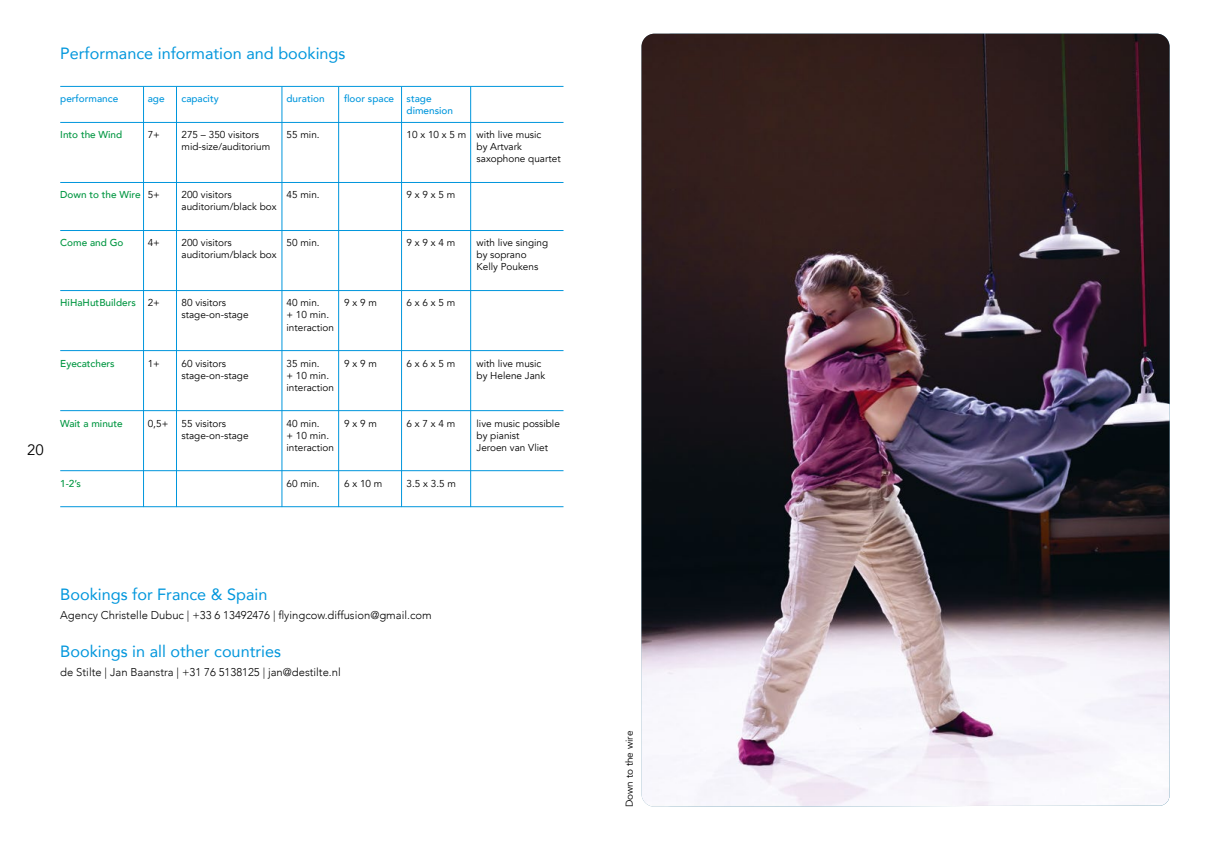
<style>
.page{position:relative;width:1205px;height:851px;background:#fff}
.page>*{position:absolute;margin:0;border:0;box-sizing:border-box;transform-origin:0 0}
.t1{font:16.25px "Avenir";color:#0096dc}
.t2{font:15px "Avenir";color:#000}
.t3{font:300 11.25px "Avenir";color:#000}
.t4{font:10px/12px "Avenir";color:#000}
.t5{font:500 10px "Avenir";color:#009641}
.t6{font:500 10px/12px "Avenir";color:#0096dc}
.s1{font-weight:400;color:#000}
</style>
<div class="page">
<hr style="left:60px;top:86px;width:503px;height:1px;background:#0096dc">
<hr style="left:60px;top:122px;width:503px;height:1px;background:#0096dc">
<hr style="left:60px;top:182px;width:503px;height:1px;background:#0096dc">
<hr style="left:60px;top:230px;width:503px;height:1px;background:#0096dc">
<hr style="left:60px;top:290px;width:503px;height:1px;background:#0096dc">
<hr style="left:60px;top:350px;width:503px;height:1px;background:#0096dc">
<hr style="left:60px;top:410px;width:503px;height:1px;background:#0096dc">
<hr style="left:60px;top:470px;width:503px;height:1px;background:#0096dc">
<hr style="left:60px;top:506px;width:503px;height:1px;background:#0096dc">
<hr style="left:143px;top:87px;width:1px;height:420px;background:#0096dc">
<hr style="left:176px;top:87px;width:1px;height:420px;background:#0096dc">
<hr style="left:282px;top:87px;width:1px;height:420px;background:#0096dc">
<hr style="left:338px;top:87px;width:1px;height:420px;background:#0096dc">
<hr style="left:401px;top:87px;width:1px;height:420px;background:#0096dc">
<hr style="left:470px;top:87px;width:1px;height:420px;background:#0096dc">
<img style="left:641px;top:34px;width:528px;height:772px">
<h2 class="t2" style="left:27px;top:441px;width:18px">20</h2>
<h1 class="t1" style="left:60px;top:40px;width:287px">Performance information and bookings</h1>
<p class="t6" style="left:60px;top:92px;width:59px">performance</p>
<p class="t6" style="left:148px;top:92px;width:18px">age</p>
<p class="t6" style="left:181px;top:92px;width:39px">capacity</p>
<p class="t6" style="left:286px;top:92px;width:40px">duration</p>
<p class="t6" style="left:406px;top:92px;width:48px;text-indent:-62px">floor space stage dimension</p>
<p class="t5" style="left:60px;top:126px;width:64px">Into the Wind</p>
<p class="t4" style="left:148px;top:129px;width:14px">7+</p>
<p class="t4" style="left:181px;top:129px;width:79px">275 – 350 visitors</p>
<p class="t4" style="left:286px;top:129px;width:35px">55 min.</p>
<p class="t4" style="left:406px;top:129px;width:136px">10 x 10 x 5 m with live music</p>
<p class="t4" style="left:181px;top:141px;width:90px">mid-size/auditorium</p>
<p class="t4" style="left:476px;top:141px;width:86px">by Artvark saxophone quartet</p>
<p class="t5" style="left:60px;top:186px;width:101px">Down to the Wire <span class="s1">5+</span></p>
<p class="t4" style="left:181px;top:189px;width:52px">200 visitors</p>
<p class="t4" style="left:286px;top:189px;width:35px">45 min.</p>
<p class="t4" style="left:406px;top:189px;width:50px">9 x 9 x 5 m</p>
<p class="t4" style="left:181px;top:201px;width:96px">auditorium/black box</p>
<p class="t5" style="left:60px;top:234px;width:65px">Come and Go</p>
<p class="t4" style="left:148px;top:237px;width:14px">4+</p>
<p class="t4" style="left:181px;top:237px;width:52px">200 visitors</p>
<p class="t4" style="left:286px;top:237px;width:35px">50 min.</p>
<p class="t4" style="left:406px;top:237px;width:50px">9 x 9 x 4 m</p>
<p class="t4" style="left:476px;top:237px;width:73px">with live singing</p>
<p class="t4" style="left:181px;top:249px;width:96px">auditorium/black box</p>
<p class="t4" style="left:476px;top:249px;width:63px">by soprano<br>Kelly Poukens</p>
<p class="t5" style="left:60px;top:294px;width:101px">HiHaHutBuilders <span class="s1">2+</span></p>
<p class="t4" style="left:181px;top:297px;width:46px">80 visitors</p>
<p class="t4" style="left:286px;top:297px;width:35px">40 min.</p>
<p class="t4" style="left:344px;top:297px;width:34px">9 x 9 m</p>
<p class="t4" style="left:406px;top:297px;width:50px">6 x 6 x 5 m</p>
<p class="t4" style="left:181px;top:309px;width:69px">stage-on-stage</p>
<p class="t4" style="left:286px;top:309px;width:49px">+ 10 min. interaction</p>
<p class="t5" style="left:60px;top:354px;width:56px">Eyecatchers</p>
<p class="t4" style="left:148px;top:357px;width:14px">1+</p>
<p class="t4" style="left:181px;top:357px;width:46px">60 visitors</p>
<p class="t4" style="left:286px;top:357px;width:35px">35 min.</p>
<p class="t4" style="left:344px;top:357px;width:34px">9 x 9 m</p>
<p class="t4" style="left:406px;top:357px;width:50px">6 x 6 x 5 m</p>
<p class="t4" style="left:476px;top:357px;width:66px">with live music</p>
<p class="t4" style="left:181px;top:369px;width:69px">stage-on-stage</p>
<p class="t4" style="left:286px;top:369px;width:44px">+ 10 min.</p>
<p class="t4" style="left:476px;top:369px;width:70px">by Helene Jank</p>
<p class="t4" style="left:286px;top:381px;width:49px">interaction</p>
<p class="t5" style="left:60px;top:414px;width:64px">Wait a minute</p>
<p class="t4" style="left:148px;top:417px;width:22px">0,5+</p>
<p class="t4" style="left:181px;top:417px;width:46px">55 visitors</p>
<p class="t4" style="left:286px;top:417px;width:35px">40 min.</p>
<p class="t4" style="left:344px;top:417px;width:34px">9 x 9 m</p>
<p class="t4" style="left:406px;top:417px;width:50px">6 x 7 x 4 m</p>
<p class="t4" style="left:476px;top:417px;width:85px">live music possible</p>
<p class="t4" style="left:181px;top:429px;width:69px">stage-on-stage</p>
<p class="t4" style="left:286px;top:429px;width:44px">+ 10 min.</p>
<p class="t4" style="left:476px;top:429px;width:44px">by pianist</p>
<p class="t4" style="left:286px;top:441px;width:49px">interaction</p>
<p class="t4" style="left:476px;top:441px;width:73px">Jeroen van Vliet</p>
<p class="t5" style="left:60px;top:474px;width:22px">1-2’s</p>
<p class="t4" style="left:286px;top:477px;width:35px">60 min.</p>
<p class="t4" style="left:344px;top:477px;width:40px">6 x 10 m</p>
<p class="t4" style="left:406px;top:477px;width:51px">3.5 x 3.5 m</p>
<h1 class="t1" style="left:60px;top:581px;width:209px">Bookings for France &amp; Spain</h1>
<p class="t3" style="left:60px;top:608px;width:373px">Agency Christelle Dubuc | +33 6 13492476 | flyingcow.diffusion@gmail.com</p>
<h1 class="t1" style="left:60px;top:638px;width:222px">Bookings in all other countries</h1>
<p class="t3" style="left:60px;top:665px;width:282px">de Stilte | Jan Baanstra | +31 76 5138125 | jan@destilte.nl</p>
<p class="t4" style="left:623px;top:807px;width:78px;rotate:-90deg">Down to the wire</p>
</div>
